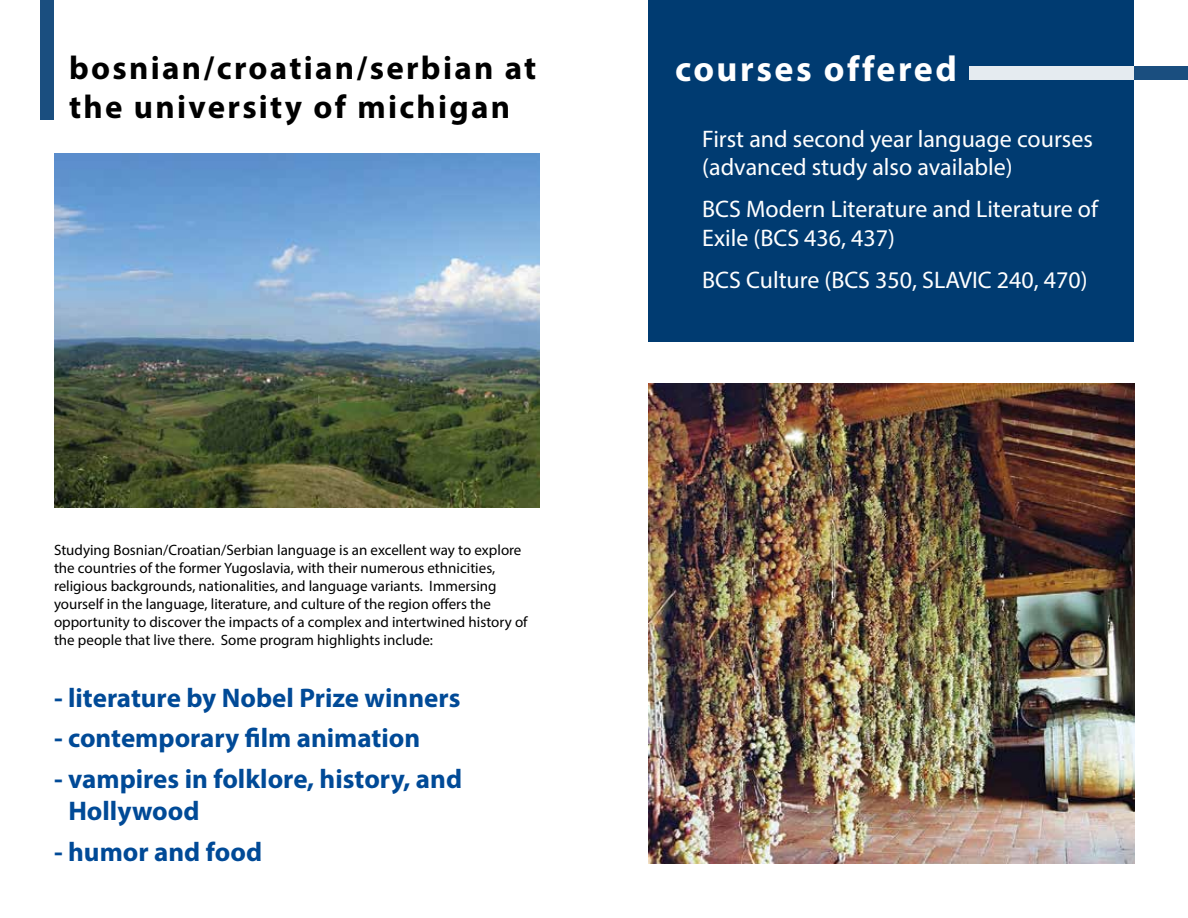
<style>
.page{position:relative;width:1188px;height:918px;background:#fff}
.page>*{position:absolute;margin:0;border:0;box-sizing:border-box;transform-origin:0 0}
.t1{font:700 36px "Myriad Pro";letter-spacing:.07em;color:#fff}
.t2{font:700 33px/39.6px "Myriad Pro";letter-spacing:.07em;color:#000}
.t3{font:700 27px/32.4px "Myriad Pro";color:#004a97}
.t4{font:24px/28.8px "Myriad Pro";color:#fff}
.t5{font:15px/18px "Myriad Pro";color:#000}
</style>
<div class="page">
<div style="left:40px;top:0;width:14px;height:120px;background:#1a4e7f"></div>
<div style="left:648px;top:0;width:486px;height:341px;background:#003b71"></div>
<div style="left:1134px;top:66px;width:54px;height:14px;background:#1a4e7f"></div>
<div style="left:970px;top:66px;width:164px;height:14px;background:#e5ebf0"></div>
<img style="left:54px;top:153px;width:486px;height:354px">
<img style="left:648px;top:383px;width:486px;height:481px">
<h2 class="t2" style="left:69px;top:47px;width:469px">bosnian/croatian/serbian at the university of michigan</h2>
<h1 class="t1" style="left:675px;top:45px;width:283px">courses offered</h1>
<h3 class="t4" style="left:702px;top:124px;width:392px">First and second year language courses (advanced study also available)</h3>
<h3 class="t4" style="left:702px;top:195px;width:397px">BCS Modern Literature and Literature of<br>Exile (BCS 436, 437)</h3>
<h3 class="t4" style="left:702px;top:265px;width:387px">BCS Culture (BCS 350, SLAVIC 240, 470)</h3>
<p class="t5" style="left:54px;top:541px;width:475px">Studying Bosnian/Croatian/Serbian language is an excellent way to explore the countries of the former Yugoslavia, with their numerous ethnicities, religious backgrounds, nationalities, and language variants. Immersing yourself in the language, literature, and culture of the region offers the opportunity to discover the impacts of a complex and intertwined history of the people that live there. Some program highlights include:</p>
<h3 class="t3" style="left:54px;top:680px;width:408px">- literature by Nobel Prize winners</h3>
<h3 class="t3" style="left:54px;top:721px;width:368px">- contemporary film animation</h3>
<h3 class="t3" style="left:68px;top:761px;width:395px;text-indent:-14px">- vampires in folklore, history, and<br>Hollywood</h3>
<h3 class="t3" style="left:54px;top:834px;width:210px">- humor and food</h3>
</div>
